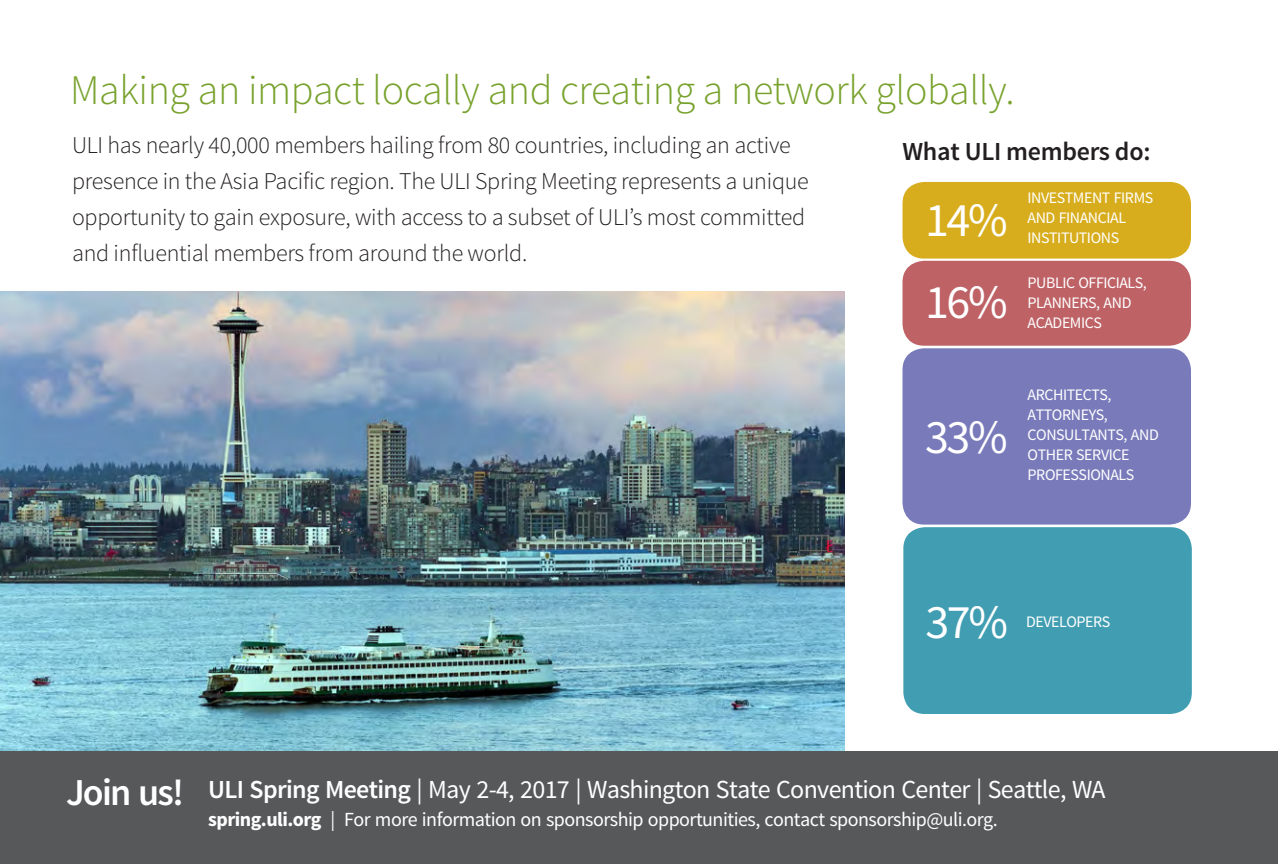
<style>
.page{position:relative;width:1278px;height:864px;background:#fff}
.page>*{position:absolute;margin:0;border:0;box-sizing:border-box;transform-origin:0 0}
.t1{font:48px "Source Sans Pro";letter-spacing:-.05em;color:#fff}
.t2{font:300 42px "Source Sans Pro";letter-spacing:-.01em;color:#78a22d}
.t3{font:600 38px "Source Sans Pro";letter-spacing:-.045em;color:#fff}
.t4{font:26px "Source Sans Pro";letter-spacing:-.025em;color:#fff}
.t5{font:600 26px "Source Sans Pro";letter-spacing:-.01em;color:#231f20}
.t6{font:300 24px/36px "Source Sans Pro";letter-spacing:-.01em;color:#231f20}
.t7{font:20px "Source Sans Pro";letter-spacing:-.025em;color:#fff}
.Bro_Bullet{font:16px/20px "Source Sans Pro";letter-spacing:-.025em;color:#fff}
.s1{font-weight:600}
.s2{font-weight:700}
</style>
<div class="page">
<img style="left:0;top:291px;width:845px;height:461px">
<div style="left:903px;top:527px;width:289px;height:187px;background:#419eb2;border-radius:22px"></div>
<div style="left:903px;top:348px;width:288px;height:177px;background:#797aba;border-radius:22px"></div>
<div style="left:903px;top:261px;width:288px;height:85px;background:#be6266;border-radius:22px"></div>
<div style="left:903px;top:182px;width:288px;height:77px;background:#d8ad1d;border-radius:22px"></div>
<div style="left:0;top:752px;width:1278px;height:112px;background:#57585a"></div>
<p class="t2" style="left:70px;top:64px;width:946px">Making an impact locally and creating a network globally.</p>
<p class="t5" style="left:903px;top:135px;width:250px">What ULI members do:</p>
<p class="t6" style="left:72px;top:127px;width:738px">ULI has nearly 40,000 members hailing from 80 countries, including an active presence in the Asia Pacific region. The ULI Spring Meeting represents a unique opportunity to gain exposure, with access to a subset of ULI’s most committed and influential members from around the world.</p>
<p class="Bro_Bullet" style="left:1028px;top:188px;width:127px">INVESTMENT FIRMS<br>AND FINANCIAL</p>
<p class="t1" style="left:925px;top:190px;width:84px">14%</p>
<p class="Bro_Bullet" style="left:1028px;top:228px;width:93px">INSTITUTIONS</p>
<p class="t1" style="left:925px;top:272px;width:84px">16%</p>
<p class="Bro_Bullet" style="left:1028px;top:273px;width:121px">PUBLIC OFFICIALS,<br>PLANNERS, AND<br>ACADEMICS</p>
<p class="t1" style="left:925px;top:407px;width:84px">33%</p>
<p class="Bro_Bullet" style="left:1028px;top:385px;width:133px">ARCHITECTS,<br>ATTORNEYS,<br>CONSULTANTS, AND<br>OTHER SERVICE<br>PROFESSIONALS</p>
<p class="t1" style="left:925px;top:592px;width:84px">37%</p>
<p class="Bro_Bullet" style="left:1026px;top:612px;width:86px">DEVELOPERS</p>
<p class="t3" style="left:66px;top:768px;width:120px">Join us!</p>
<p class="t4" style="left:208px;top:773px;width:899px"><span class="s1">ULI Spring Meeting</span> | May 2-4, 2017 | Washington State Convention Center | Seattle, WA</p>
<p class="t7" style="left:208px;top:807px;width:791px"><span class="s2">spring.uli.org</span> | For more information on sponsorship opportunities, contact sponsorship@uli.org.</p>
</div>
